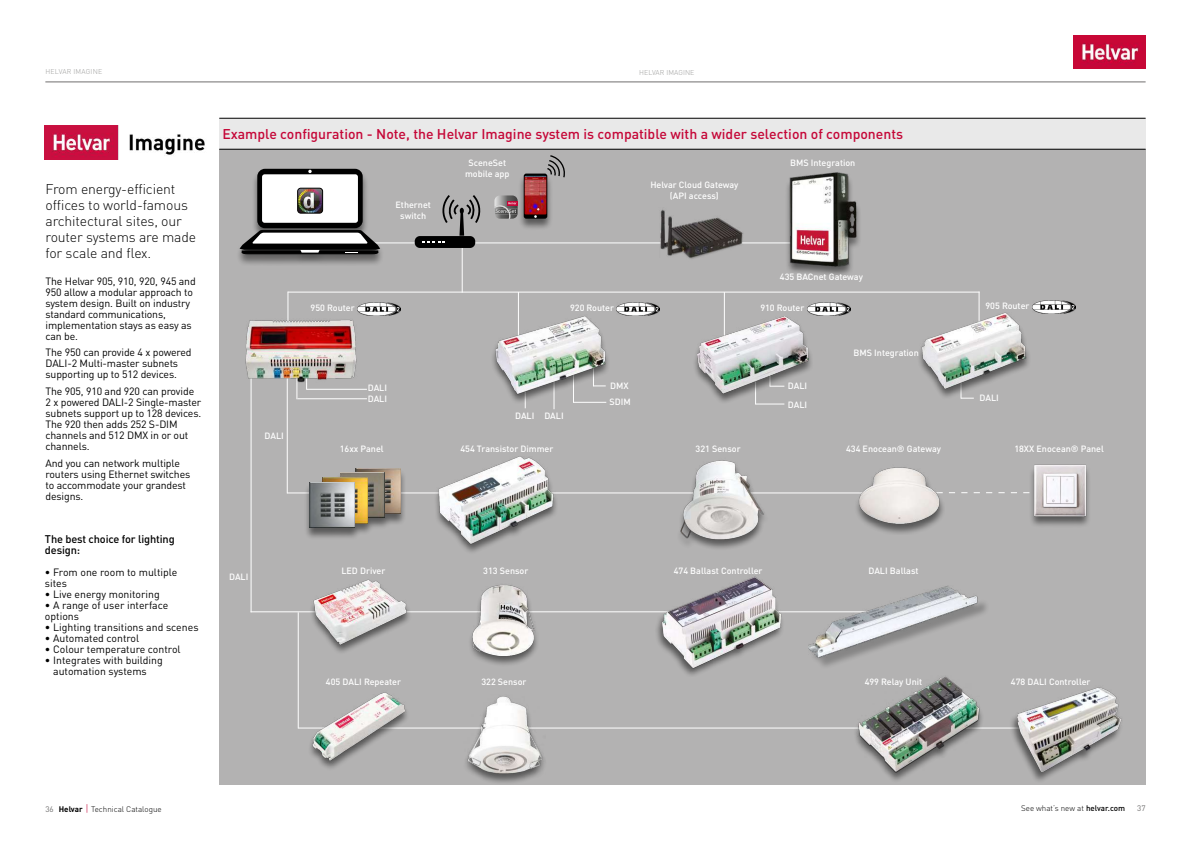
<style>
.page{position:relative;width:1191px;height:842px;background:#fff}
.page>*{position:absolute;margin:0;border:0;box-sizing:border-box;transform-origin:0 0}
.t1{font:300 14px/16px "DIN Pro";letter-spacing:-.01em;color:#000}
.t2{font:500 14px "DIN Pro";color:#c50637}
.t3{font:500 11px/11px "DIN Pro";letter-spacing:-.01em;color:#000}
.t4{font:10.5px/11px "DIN Pro";letter-spacing:-.01em;color:#000}
.t5{font:500 9px/11px "DIN Pro";color:#fff;text-align:center}
.t6{font:300 8px "DIN Pro";color:#000}
.t7{font:8px "DIN Pro";color:#706f6f}
.t8{font:300 7px "DIN Pro";letter-spacing:.03em;color:#9d9d9c}
.t9{font:300 7px "DIN Pro";letter-spacing:.01em;color:#9d9d9c}
.s1{font-weight:400;color:#706f6f}
.s2{font-weight:700}
.s3{font-size:10px;color:#c50637}
.s4{font-weight:500}
</style>
<div class="page">
<img style="left:1073px;top:68px;width:72px;height:1px">
<hr style="left:45px;top:82px;width:1100px;height:1px;background:#706f6f">
<div style="left:219px;top:149px;width:926px;height:636px;background:#b3b2b2"></div>
<hr style="left:250px;top:611px;width:642px;height:1px;background:#fff">
<div style="left:219px;top:119px;width:926px;height:30px;background:#e9e9e9"></div>
<hr style="left:219px;top:118px;width:926px;height:1px;background:#000">
<hr style="left:219px;top:149px;width:926px;height:1px;background:#000">
<hr style="left:288px;top:292px;width:691px;height:1px;background:#fff">
<hr style="left:465px;top:242px;width:326px;height:1px;background:#fff">
<hr style="left:287px;top:492px;width:634px;height:1px;background:#fff">
<hr style="left:298px;top:727px;width:743px;height:1px;background:#fff">
<div style="left:853px;top:677px;width:131px;height:106px;background:#b3b2b2"></div>
<img style="left:857px;top:676px;width:127px;height:100px">
<svg style="left:949px;top:492px;width:79px;height:1px"></svg>
<div style="left:1008px;top:688px;width:115px;height:95px;background:#000;opacity:.5"></div>
<img style="left:1015px;top:687px;width:107px;height:85px">
<hr style="left:978px;top:292px;width:1px;height:37px;background:#fff">
<div style="left:676px;top:461px;width:93px;height:90px;background:#000;opacity:.5"></div>
<img style="left:679px;top:460px;width:89px;height:84px">
<div style="left:784px;top:173px;width:78px;height:104px;background:#000;opacity:.5"></div>
<img style="left:785px;top:172px;width:73px;height:97px">
<img style="left:837px;top:467px;width:106px;height:67px">
<div style="left:1028px;top:465px;width:63px;height:63px;background:#000;opacity:.5"></div>
<img style="left:1033px;top:465px;width:53px;height:51px">
<div style="left:916px;top:313px;width:115px;height:86px;background:#000;opacity:.5"></div>
<img style="left:916px;top:310px;width:114px;height:82px">
<img style="left:651px;top:209px;width:96px;height:50px">
<img style="left:808px;top:302px;width:42px;height:13px">
<img style="left:1032px;top:301px;width:44px;height:12px">
<img style="left:616px;top:303px;width:43px;height:12px">
<img style="left:1073px;top:35px;width:72px;height:33px">
<hr style="left:724px;top:292px;width:1px;height:48px;background:#fff">
<div style="left:692px;top:316px;width:122px;height:89px;background:#000;opacity:.5"></div>
<img style="left:698px;top:307px;width:110px;height:97px">
<hr style="left:250px;top:368px;width:1px;height:244px;background:#fff">
<hr style="left:287px;top:368px;width:1px;height:125px;background:#fff">
<hr style="left:298px;top:612px;width:1px;height:116px;background:#fff">
<div style="left:309px;top:581px;width:103px;height:74px;background:#000;opacity:.5"></div>
<img style="left:311px;top:579px;width:99px;height:68px">
<hr style="left:462px;top:245px;width:1px;height:48px;background:#fff">
<hr style="left:287px;top:292px;width:1px;height:39px;background:#fff">
<div style="left:467px;top:585px;width:72px;height:82px;background:#000;opacity:.5"></div>
<img style="left:472px;top:585px;width:63px;height:74px">
<hr style="left:360px;top:242px;width:61px;height:1px;background:#fff">
<svg style="left:494px;top:195px;width:23px;height:24px"></svg>
<svg style="left:547px;top:155px;width:18px;height:23px"></svg>
<div style="left:517px;top:173px;width:36px;height:57px;background:#000;opacity:.5"></div>
<svg style="left:524px;top:174px;width:22px;height:44px"></svg>
<div style="left:524px;top:174px;width:23px;height:45px;border:1px solid #000;border-radius:2px"></div>
<img style="left:524px;top:176px;width:22px;height:38px">
<div style="left:236px;top:168px;width:148px;height:98px;background:#000;opacity:.5"></div>
<div style="left:257px;top:169px;width:106px;height:59px;border:7px solid #000;border-radius:4px"></div>
<svg style="left:308px;top:170px;width:4px;height:3px"></svg>
<svg style="left:236px;top:225px;width:150px;height:30px"></svg>
<div style="left:262px;top:174px;width:96px;height:49px;background:#fff;border-radius:3px"></div>
<img style="left:299px;top:190px;width:22px;height:21px">
<div style="left:297px;top:188px;width:26px;height:25px;border:1px solid #000;border-radius:3px"></div>
<div style="left:415px;top:236px;width:60px;height:12px;background:#000;border-radius:5px"></div>
<svg style="left:422px;top:195px;width:59px;height:47px"></svg>
<div style="left:462px;top:697px;width:85px;height:88px;background:#000;opacity:.5"></div>
<img style="left:463px;top:696px;width:82px;height:83px">
<div style="left:433px;top:457px;width:125px;height:97px;background:#000;opacity:.5"></div>
<img style="left:432px;top:456px;width:127px;height:91px">
<img style="left:297px;top:683px;width:124px;height:85px">
<div style="left:303px;top:468px;width:103px;height:72px;background:#000;opacity:.5"></div>
<img style="left:355px;top:469px;width:45px;height:45px">
<img style="left:340px;top:473px;width:45px;height:44px">
<img style="left:322px;top:477px;width:46px;height:46px">
<img style="left:310px;top:483px;width:45px;height:45px">
<hr style="left:553px;top:377px;width:1px;height:32px;background:#fff">
<hr style="left:525px;top:364px;width:1px;height:44px;background:#fff">
<hr style="left:518px;top:292px;width:1px;height:47px;background:#fff">
<div style="left:490px;top:316px;width:120px;height:88px;background:#000;opacity:.5"></div>
<img style="left:492px;top:316px;width:118px;height:83px">
<img style="left:357px;top:303px;width:43px;height:12px">
<svg style="left:296px;top:384px;width:1px;height:15px"></svg>
<hr style="left:297px;top:398px;width:70px;height:1px;background:#fff">
<hr style="left:307px;top:389px;width:60px;height:1px;background:#fff">
<img style="left:245px;top:318px;width:112px;height:66px">
<img style="left:640px;top:576px;width:164px;height:99px">
<div style="left:810px;top:589px;width:179px;height:80px;background:#000;opacity:.25"></div>
<img style="left:808px;top:586px;width:171px;height:72px">
<img style="left:45px;top:126px;width:160px;height:33px">
<p class="t8" style="left:45px;top:66px;width:58px">HELVAR IMAGINE</p>
<h1 class="t1" style="left:45px;top:179px;width:152px">From energy-efficient offices to world-famous architectural sites, our router systems are made for scale and flex.</h1>
<p class="t4" style="left:45px;top:274px;width:152px">The Helvar 905, 910, 920, 945 and<br>950 allow a modular approach to system design. Built on industry standard communications, implementation stays as easy as can be.</p>
<p class="t4" style="left:45px;top:346px;width:148px">The 950 can provide 4 x powered<br>DALI-2 Multi-master subnets supporting up to 512 devices.</p>
<p class="t4" style="left:45px;top:385px;width:157px">The 905, 910 and 920 can provide<br>2 x powered DALI-2 Single-master subnets support up to 128 devices.<br>The 920 then adds 252 S-DIM channels and 512 DMX in or out channels.</p>
<p class="t4" style="left:45px;top:456px;width:146px">And you can network multiple routers using Ethernet switches to accommodate your grandest designs.</p>
<p class="t3" style="left:45px;top:532px;width:131px">The best choice for lighting design:</p>
<p class="t4" style="left:45px;top:565px;width:134px">• From one room to multiple sites</p>
<p class="t4" style="left:45px;top:587px;width:116px">• Live energy monitoring</p>
<p class="t4" style="left:45px;top:598px;width:125px">• A range of user interface options</p>
<p class="t4" style="left:45px;top:620px;width:155px">• Lighting transitions and scenes</p>
<p class="t4" style="left:45px;top:631px;width:96px">• Automated control</p>
<p class="t4" style="left:45px;top:642px;width:137px">• Colour temperature control</p>
<p class="t4" style="left:53px;top:653px;width:111px;text-indent:-8px">• Integrates with building automation systems</p>
<p class="t9" style="left:639px;top:67px;width:57px">HELVAR IMAGINE</p>
<h1 class="t2" style="left:222px;top:122px;width:682px">Example configuration - Note, the Helvar Imagine system is compatible with a wider selection of components</h1>
<p class="t5" style="left:264px;top:429px;width:21px">DALI</p>
<p class="t5" style="left:395px;top:199px;width:37px">Ethernet switch</p>
<p class="t5" style="left:465px;top:156px;width:46px">SceneSet mobile app</p>
<p class="t5" style="left:650px;top:178px;width:90px">Helvar Cloud Gateway (API access)</p>
<p class="t5" style="left:790px;top:156px;width:67px">BMS Integration</p>
<p class="t5" style="left:780px;top:270px;width:84px">435 BACnet Gateway</p>
<p class="t5" style="left:311px;top:301px;width:45px">950 Router</p>
<p class="t5" style="left:570px;top:301px;width:45px">920 Router</p>
<p class="t5" style="left:760px;top:301px;width:45px">910 Router</p>
<p class="t5" style="left:985px;top:299px;width:45px">905 Router</p>
<p class="t5" style="left:853px;top:346px;width:67px">BMS Integration</p>
<p class="t5" style="left:368px;top:381px;width:21px;line-height:10.7px;text-align:left">DALI<br>DALI</p>
<p class="t5" style="left:610px;top:379px;width:20px">DMX</p>
<p class="t5" style="left:609px;top:395px;width:23px">SDIM</p>
<p class="t5" style="left:788px;top:376px;width:21px;line-height:18.3px;text-align:left">DALI<br>DALI</p>
<p class="t5" style="left:979px;top:391px;width:21px">DALI</p>
<p class="t5" style="left:515px;top:410px;width:50px">DALI DALI</p>
<p class="t5" style="left:340px;top:442px;width:45px">16xx Panel</p>
<p class="t5" style="left:460px;top:442px;width:94px">454 Transistor Dimmer</p>
<p class="t5" style="left:695px;top:442px;width:47px">321 Sensor</p>
<p class="t5" style="left:846px;top:442px;width:96px">434 Enocean® Gateway</p>
<p class="t5" style="left:1014px;top:442px;width:91px">18XX Enocean® Panel</p>
<p class="t5" style="left:229px;top:570px;width:21px">DALI</p>
<p class="t5" style="left:341px;top:564px;width:46px">LED Driver</p>
<p class="t5" style="left:483px;top:564px;width:47px">313 Sensor</p>
<p class="t5" style="left:326px;top:675px;width:76px">405 DALI Repeater</p>
<p class="t5" style="left:481px;top:675px;width:47px">322 Sensor</p>
<p class="t5" style="left:674px;top:564px;width:90px">474 Ballast Controller</p>
<p class="t5" style="left:868px;top:564px;width:52px">DALI Ballast</p>
<p class="t5" style="left:864px;top:675px;width:59px">499 Relay Unit</p>
<p class="t5" style="left:1011px;top:675px;width:81px">478 DALI Controller</p>
<p class="t6" style="left:45px;top:803px;width:118px"><span class="s1">36</span> <span class="s2">Helvar</span> <span class="s3">|</span> Technical Catalogue</p>
<p class="t7" style="left:1137px;top:802px;width:10px">37</p>
<p class="t6" style="left:1021px;top:802px;width:105px">See what’s new at <span class="s4">helvar.com</span></p>
</div>
